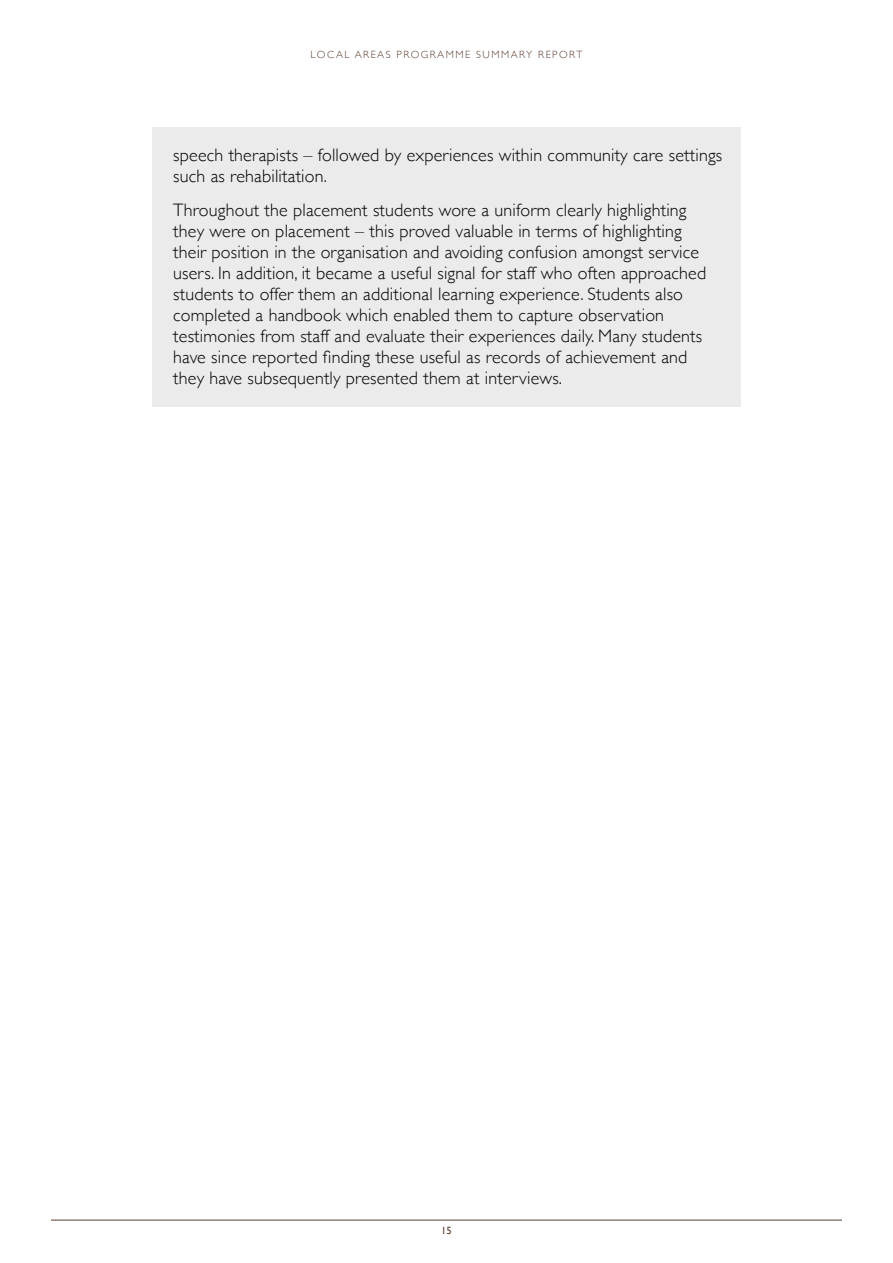
<style>
.page{position:relative;width:893px;height:1263px;background:#fff}
.page>*{position:absolute;margin:0;border:0;box-sizing:border-box;transform-origin:0 0}
.t1{font:300 18px/21px "Gill Sans";letter-spacing:.01em;color:#000}
.t2{font:300 10.5px "Gill Sans";letter-spacing:.14em;color:#5b3d30}
.t3{font:10.5px "Gill Sans";color:#5b3d30}
</style>
<div class="page">
<hr style="left:51px;top:1220px;width:791px;height:1px;background:#5b3d30">
<div style="left:152px;top:128px;width:589px;height:279px;background:#ebebeb"></div>
<p class="t2" style="left:311px;top:47px;width:273px">LOCAL AREAS PROGRAMME SUMMARY REPORT</p>
<p class="t1" style="left:173px;top:144px;width:550px">speech therapists – followed by experiences within community care settings such as rehabilitation.</p>
<p class="t1" style="left:173px;top:199px;width:534px">Throughout the placement students wore a uniform clearly highlighting they were on placement – this proved valuable in terms of highlighting their position in the organisation and avoiding confusion amongst service users. In addition, it became a useful signal for staff who often approached students to offer them an additional learning experience. Students also completed a handbook which enabled them to capture observation testimonies from staff and evaluate their experiences daily. Many students have since reported finding these useful as records of achievement and they have subsequently presented them at interviews.</p>
<p class="t3" style="left:441px;top:1224px;width:12px">15</p>
</div>
